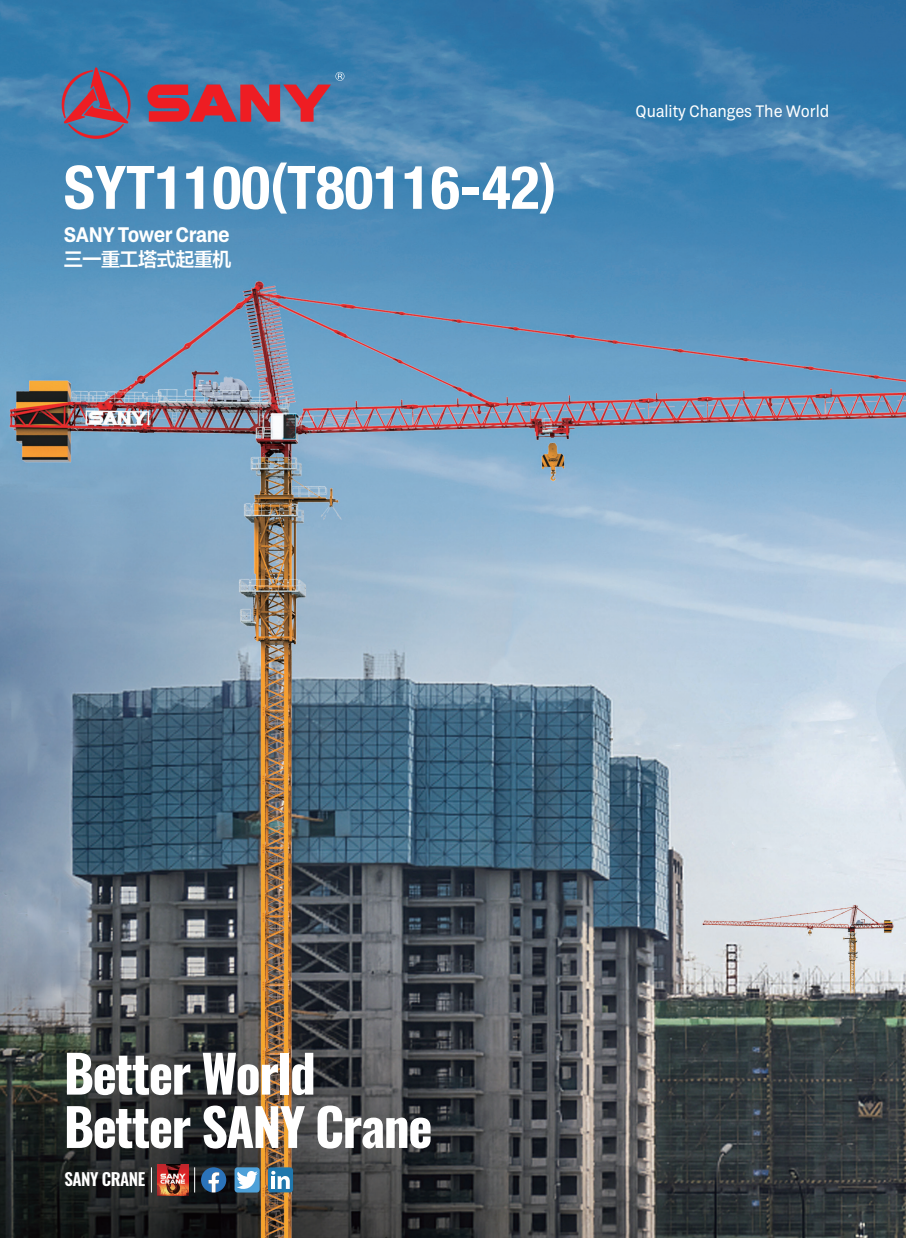
<style>
.page{position:relative;width:906px;height:1238px;background:#fff}
.page>*{position:absolute;margin:0;border:0;box-sizing:border-box;transform-origin:0 0}
.t1{font:700 condensed 60px "Helvetica Neue";color:#fff}
.t2{font:700 51.6px/53.2px "Oswald";letter-spacing:-.03em;color:#fff}
.t3{font:600 21px "TRY Grtsk Exa";letter-spacing:-.02em;color:#fff}
.t4{font:19.5px "FZLTZCHK GBK1 0";letter-spacing:-.025em;color:#fff}
.t5{font:600 17.1px "Oswald";letter-spacing:-.025em;color:#fff}
.t6{font:16.5px "TRY Grtsk Exa";color:#fff}
.s1{font-size:57px}
</style>
<div class="page">
<img style="left:0;top:0;width:906px;height:1237px">
<svg style="left:60px;top:67px;width:72px;height:72px;background:#726385"></svg>
<svg style="left:147px;top:72px;width:197px;height:50px;background:#8a5a77"></svg>
<div style="left:234px;top:1167px;width:26px;height:25px;background:#4ea1d9;border-radius:3px"></div>
<svg style="left:237px;top:1171px;width:21px;height:18px"></svg>
<div style="left:268px;top:1167px;width:25px;height:25px;background:#2077ac;border-radius:3px"></div>
<svg style="left:271px;top:1170px;width:19px;height:18px"></svg>
<svg style="left:201px;top:1167px;width:25px;height:25px"></svg>
<img style="left:158px;top:1164px;width:30px;height:30px">
<svg style="left:151px;top:1167px;width:1px;height:25px"></svg>
<svg style="left:194px;top:1167px;width:1px;height:25px"></svg>
<p class="t1" style="left:64px;top:138px;width:494px">SYT1100<span class="s1">(</span>T80116-42<span class="s1">)</span></p>
<p class="t3" style="left:64px;top:221px;width:167px">SANY Tower Crane</p>
<p class="t4" style="left:64px;top:248px;width:169px">三一重工塔式起重机</p>
<p class="t6" style="left:635px;top:101px;width:195px">Quality Changes The World</p>
<p class="t2" style="left:64px;top:1041px;width:370px">Better World<br>Better SANY Crane</p>
<p class="t5" style="left:64px;top:1164px;width:82px">SANY CRANE</p>
</div>
